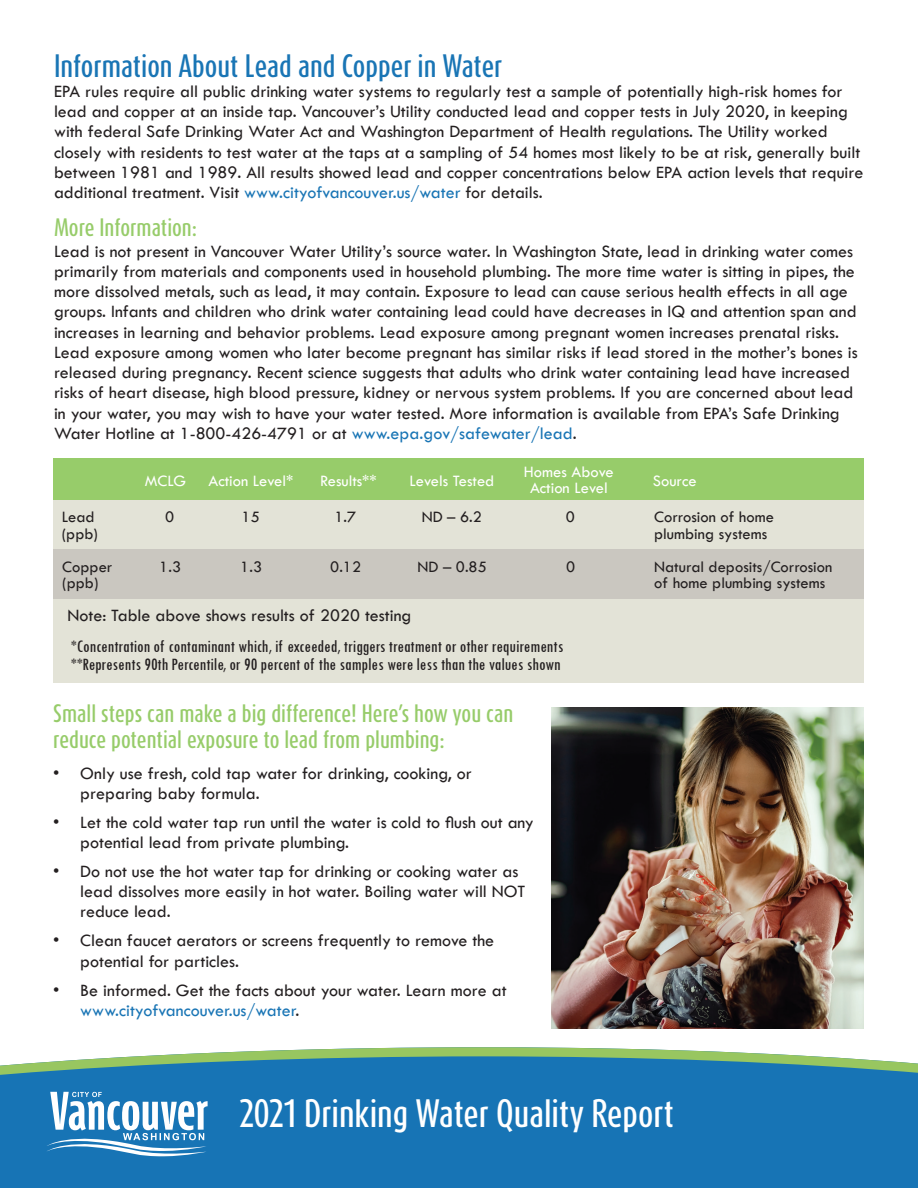
<style>
.page{position:relative;width:918px;height:1188px;background:#fff}
.page>*{position:absolute;margin:0;border:0;box-sizing:border-box;transform-origin:0 0}
.t1{font:500 33px "Dax Compact Pro";color:#fff}
.t2{font:500 27px "Dax Compact Pro";color:#1975b5}
.t3{font:500 21px/25.2px "Dax Compact Pro";color:#97cc6a}
.t4{font:18px/20.2px "Tw Cen";color:#231f20}
.t5{font:condensed 18px/18px "Tw Cen";color:#231f20}
.t6{font:16.5px/16.5px "Tw Cen";color:#231f20}
.t7{font:16.5px "Tw Cen";color:#fff}
.s1{color:#1975b5}
</style>
<div class="page">
<div style="left:54px;top:458px;width:810px;height:42px;background:#97cc6a"></div>
<div style="left:54px;top:500px;width:810px;height:50px;background:#e3e3d7"></div>
<div style="left:54px;top:550px;width:810px;height:49px;background:#cac7c0"></div>
<div style="left:53px;top:599px;width:811px;height:84px;background:#e3e3d7"></div>
<svg style="left:0;top:1047px;width:918px;height:141px;background:#2a7fb2"></svg>
<svg style="left:46px;top:1092px;width:162px;height:64px"></svg>
<img style="left:552px;top:707px;width:312px;height:322px">
<h2 class="t2" style="left:54px;top:48px;width:450px">Information About Lead and Copper in Water</h2>
<p class="t4" style="left:54px;top:81px;width:811px">EPA rules require all public drinking water systems to regularly test a sample of potentially high-risk homes for lead and copper at an inside tap. Vancouver’s Utility conducted lead and copper tests in July 2020, in keeping with federal Safe Drinking Water Act and Washington Department of Health regulations. The Utility worked closely with residents to test water at the taps at a sampling of 54 homes most likely to be at risk, generally built between 1981 and 1989. All results showed lead and copper concentrations below EPA action levels that require additional treatment. Visit <span class="s1">www.cityofvancouver.us/water</span> for details.</p>
<p class="t3" style="left:54px;top:215px;width:145px">More Information:</p>
<p class="t4" style="left:54px;top:241px;width:805px">Lead is not present in Vancouver Water Utility’s source water. In Washington State, lead in drinking water comes primarily from materials and components used in household plumbing. The more time water is sitting in pipes, the more dissolved metals, such as lead, it may contain. Exposure to lead can cause serious health effects in all age groups. Infants and children who drink water containing lead could have decreases in IQ and attention span and increases in learning and behavior problems. Lead exposure among pregnant women increases prenatal risks.<br>Lead exposure among women who later become pregnant has similar risks if lead stored in the mother’s bones is released during pregnancy. Recent science suggests that adults who drink water containing lead have increased risks of heart disease, high blood pressure, kidney or nervous system problems. If you are concerned about lead in your water, you may wish to have your water tested. More information is available from EPA’s Safe Drinking Water Hotline at 1-800-426-4791 or at <span class="s1">www.epa.gov/safewater/lead</span>.</p>
<p class="t7" style="left:145px;top:470px;width:43px">MCLG</p>
<p class="t7" style="left:208px;top:470px;width:87px">Action Level*</p>
<p class="t7" style="left:320px;top:470px;width:58px">Results**</p>
<p class="t7" style="left:409px;top:470px;width:86px">Levels Tested</p>
<p class="t7" style="left:524px;top:461px;width:91px">Homes Above</p>
<p class="t7" style="left:530px;top:478px;width:79px">Action Level</p>
<p class="t6" style="left:62px;top:509px;width:34px">Lead</p>
<p class="t6" style="left:165px;top:509px;width:11px">0</p>
<p class="t6" style="left:242px;top:509px;width:20px">15</p>
<p class="t6" style="left:334px;top:509px;width:23px">1.7</p>
<p class="t6" style="left:422px;top:509px;width:62px">ND – 6.2</p>
<p class="t6" style="left:566px;top:509px;width:11px">0</p>
<p class="t6" style="left:62px;top:517px;width:52px;line-height:32.8px">(ppb)<br>Copper</p>
<p class="t6" style="left:159px;top:558px;width:23px">1.3</p>
<p class="t6" style="left:240px;top:558px;width:23px">1.3</p>
<p class="t6" style="left:330px;top:558px;width:32px">0.12</p>
<p class="t6" style="left:418px;top:558px;width:71px">ND – 0.85</p>
<p class="t6" style="left:566px;top:558px;width:11px">0</p>
<p class="t6" style="left:62px;top:575px;width:38px">(ppb)</p>
<p class="t4" style="left:68px;top:605px;width:346px">Note: Table above shows results of 2020 testing</p>
<p class="t5" style="left:71px;top:637px;width:494px">*Concentration of contaminant which, if exceeded, triggers treatment or other requirements **Represents 90th Percentile, or 90 percent of the samples were less than the values shown</p>
<p class="t3" style="left:53px;top:701px;width:462px">Small steps can make a big difference! Here’s how you can reduce potential exposure to lead from plumbing:</p>
<p class="t4" style="left:80px;top:763px;width:393px;text-indent:-27px">• Only use fresh, cold tap water for drinking, cooking, or preparing baby formula.</p>
<p class="t4" style="left:80px;top:812px;width:455px;text-indent:-27px">• Let the cold water tap run until the water is cold to flush out any potential lead from private plumbing.</p>
<p class="t4" style="left:80px;top:861px;width:446px;text-indent:-27px">• Do not use the hot water tap for drinking or cooking water as lead dissolves more easily in hot water. Boiling water will NOT reduce lead.</p>
<p class="t4" style="left:80px;top:930px;width:415px;text-indent:-27px">• Clean faucet aerators or screens frequently to remove the potential for particles.</p>
<p class="t4" style="left:80px;top:980px;width:428px;text-indent:-27px">• Be informed. Get the facts about your water. Learn more at <span class="s1">www.cityofvancouver.us/water</span>.</p>
<p class="t7" style="left:653px;top:470px;width:45px">Source</p>
<p class="t6" style="left:654px;top:509px;width:121px">Corrosion of home plumbing systems</p>
<p class="t6" style="left:654px;top:558px;width:180px">Natural deposits/Corrosion of home plumbing systems</p>
<h1 class="t1" style="left:239px;top:1092px;width:436px">2021 Drinking Water Quality Report</h1>
</div>
